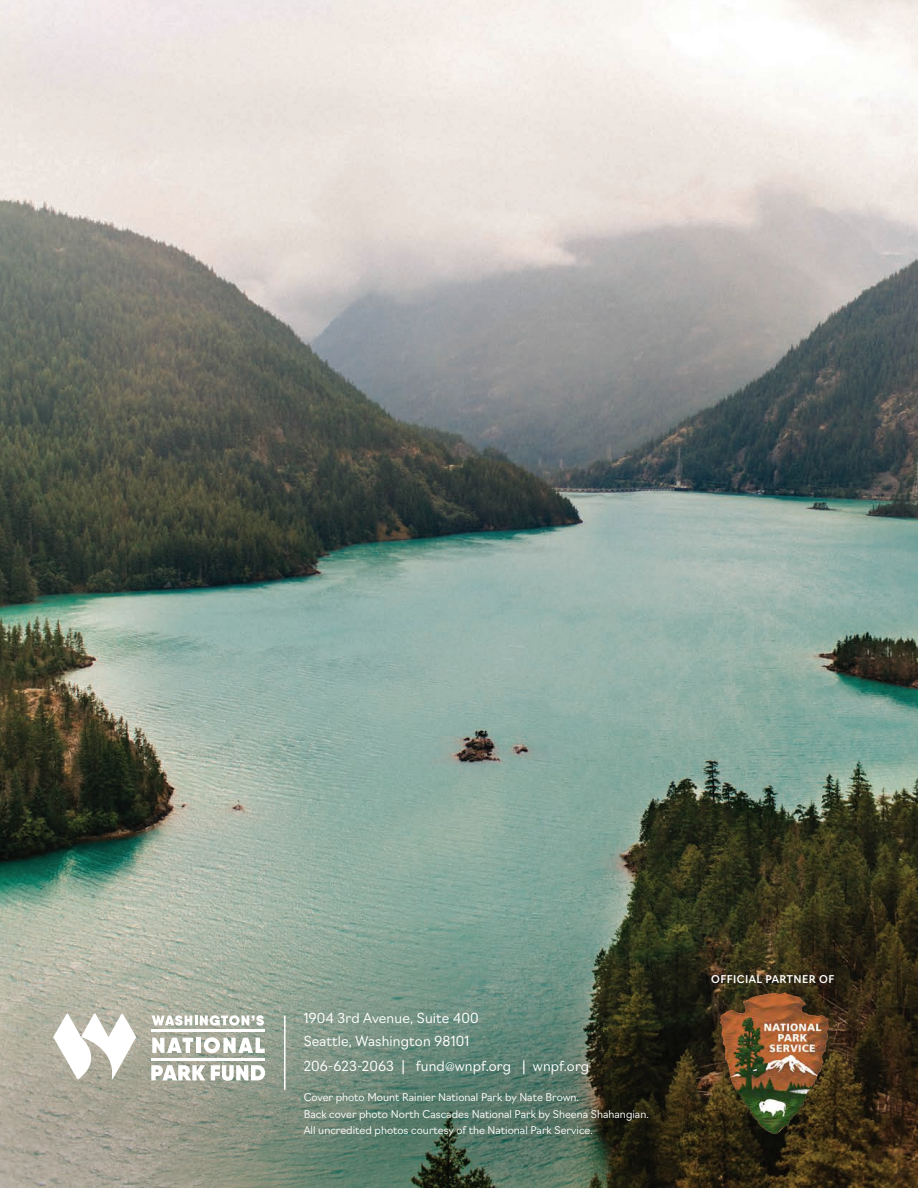
<style>
.page{position:relative;width:918px;height:1188px;background:#fff}
.page>*{position:absolute;margin:0;border:0;box-sizing:border-box;transform-origin:0 0}
.t1{font:300 13.5px/22.5px "Navigo";letter-spacing:.01em;color:#fff}
.Photo_Credit_Reverse{font:300 10.5px/16.5px "Navigo";color:#fff}
.Paragraph_Text_no_li{font:500 10.5px "Navigo";letter-spacing:.04em;color:#fff}
.s1{font-family:"Helvetica Neue";font-size:12px}
</style>
<div class="page">
<img style="left:0;top:0;width:918px;height:899px">
<svg style="left:0;top:899px;width:918px;height:289px;background:#6a7463"></svg>
<img style="left:720px;top:993px;width:108px;height:140px">
<svg style="left:152px;top:1015px;width:112px;height:11px"></svg>
<svg style="left:152px;top:1038px;width:41px;height:15px"></svg>
<hr style="left:196px;top:1038px;width:4px;height:15px;background:#fff">
<svg style="left:204px;top:1037px;width:61px;height:16px"></svg>
<svg style="left:151px;top:1065px;width:54px;height:15px"></svg>
<svg style="left:211px;top:1065px;width:54px;height:16px"></svg>
<hr style="left:151px;top:1030px;width:114px;height:2px;background:#fff">
<hr style="left:151px;top:1058px;width:114px;height:3px;background:#fff">
<svg style="left:53px;top:1013px;width:83px;height:67px"></svg>
<hr style="left:284px;top:1016px;width:2px;height:74px;background:#fff">
<p class="t1" style="left:304px;top:1006px;width:177px">1904 3rd Avenue, Suite 400<br>Seattle, Washington 98101</p>
<p class="t1" style="left:304px;top:1054px;width:287px">206-623-2063 | fund<span class="s1">@</span>wnpf.org | wnpf.org</p>
<p class="Photo_Credit_Reverse" style="left:304px;top:1089px;width:277px">Cover photo Mount Rainier National Park by Nate Brown.</p>
<p class="Photo_Credit_Reverse" style="left:304px;top:1105px;width:347px">Back cover photo North Cascades National Park by Sheena Shahangian.<br>All uncredited photos courtesy of the National Park Service.</p>
<p class="Paragraph_Text_no_li" style="left:711px;top:971px;width:125px">OFFICIAL PARTNER OF</p>
</div>
